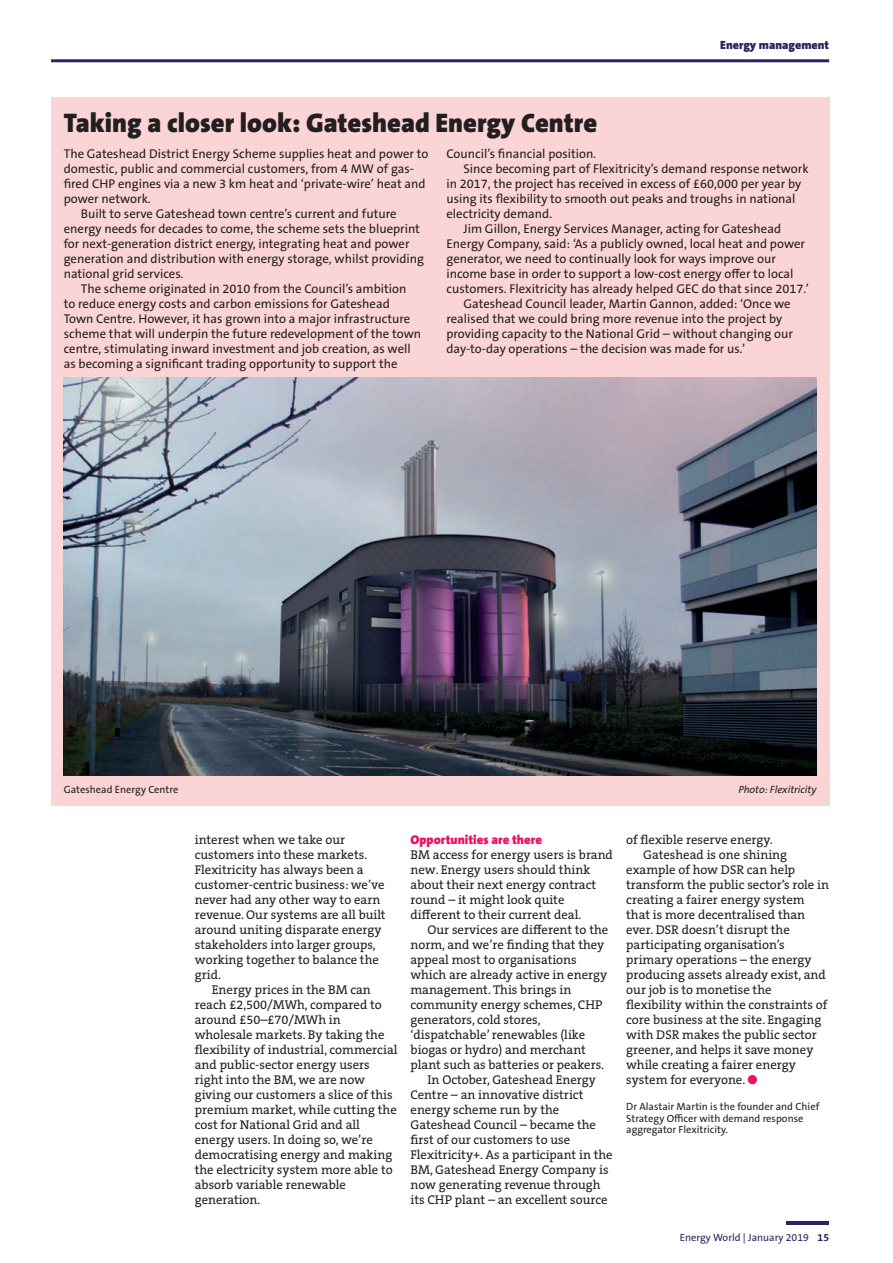
<style>
.page{position:relative;width:893px;height:1263px;background:#fff}
.page>*{position:absolute;margin:0;border:0;box-sizing:border-box;transform-origin:0 0}
.t1{font:900 27px "The Sans B W9";color:#231f20}
.t2{font:12.75px/15px "The Serif B W5 Plain";color:#231f20}
.t3{font:12.75px "The Sans B W5 Plain";color:#231f20}
.t4{font:900 12.75px "The Sans B W9";color:#ec1163}
.t5{font:900 12px "The Sans B W9";color:#282562}
.t6{font:10.5px/11.2px "The Sans B W5 Plain";color:#231f20}
.t7{font:10.5px "The Sans B W5 Plain";color:#282562}
.t8{font:italic 10.5px "The Sans B W5 Plain";color:#231f20}
.s1{color:#ec1163}
.s2{font-family:"The Sans B W7";font-weight:700}
</style>
<div class="page">
<hr style="left:51px;top:59px;width:778px;height:3px;background:#282562">
<hr style="left:787px;top:1221px;width:42px;height:4px;background:#282562">
<div style="left:51px;top:98px;width:778px;height:708px;background:#fbd4d5"></div>
<img style="left:64px;top:377px;width:752px;height:398px">
<p class="t5" style="left:720px;top:37px;width:110px">Energy management</p>
<h1 class="t1" style="left:64px;top:105px;width:535px">Taking a closer look: Gateshead Energy Centre</h1>
<p class="t3" style="left:64px;top:145px;width:366px">The Gateshead District Energy Scheme supplies heat and power to</p>
<p class="t3" style="left:64px;top:160px;width:352px">domestic, public and commercial customers, from 4 MW of gas-</p>
<p class="t3" style="left:64px;top:175px;width:363px">fired CHP engines via a new 3 km heat and ‘private-wire’ heat and</p>
<p class="t3" style="left:64px;top:190px;width:88px">power network.</p>
<p class="t3" style="left:81px;top:205px;width:317px">Built to serve Gateshead town centre’s current and future</p>
<p class="t3" style="left:64px;top:220px;width:358px">energy needs for decades to come, the scheme sets the blueprint</p>
<p class="t3" style="left:64px;top:235px;width:347px">for next-generation district energy, integrating heat and power</p>
<p class="t3" style="left:64px;top:250px;width:362px">generation and distribution with energy storage, whilst providing</p>
<p class="t3" style="left:64px;top:265px;width:121px">national grid services.</p>
<p class="t3" style="left:81px;top:280px;width:327px">The scheme originated in 2010 from the Council’s ambition</p>
<p class="t3" style="left:64px;top:295px;width:328px">to reduce energy costs and carbon emissions for Gateshead</p>
<p class="t3" style="left:64px;top:310px;width:348px">Town Centre. However, it has grown into a major infrastructure</p>
<p class="t3" style="left:64px;top:325px;width:359px">scheme that will underpin the future redevelopment of the town</p>
<p class="t3" style="left:64px;top:340px;width:349px">centre, stimulating inward investment and job creation, as well</p>
<p class="t3" style="left:64px;top:355px;width:335px">as becoming a significant trading opportunity to support the</p>
<p class="t3" style="left:446px;top:145px;width:151px">Council’s financial position.</p>
<p class="t3" style="left:463px;top:160px;width:347px">Since becoming part of Flexitricity’s demand response network</p>
<p class="t3" style="left:446px;top:175px;width:356px">in 2017, the project has received in excess of £60,000 per year by</p>
<p class="t3" style="left:446px;top:190px;width:351px">using its flexibility to smooth out peaks and troughs in national</p>
<p class="t3" style="left:446px;top:205px;width:107px">electricity demand.</p>
<p class="t3" style="left:463px;top:220px;width:319px">Jim Gillon, Energy Services Manager, acting for Gateshead</p>
<p class="t3" style="left:446px;top:235px;width:360px">Energy Company, said: ‘As a publicly owned, local heat and power</p>
<p class="t3" style="left:446px;top:250px;width:331px">generator, we need to continually look for ways improve our</p>
<p class="t3" style="left:446px;top:265px;width:349px">income base in order to support a low-cost energy offer to local</p>
<p class="t3" style="left:446px;top:280px;width:364px">customers. Flexitricity has already helped GEC do that since 2017.’</p>
<p class="t3" style="left:463px;top:295px;width:329px">Gateshead Council leader, Martin Gannon, added: ‘Once we</p>
<p class="t3" style="left:446px;top:310px;width:337px">realised that we could bring more revenue into the project by</p>
<p class="t3" style="left:446px;top:325px;width:348px">providing capacity to the National Grid – without changing our</p>
<p class="t3" style="left:446px;top:340px;width:300px">day-to-day operations – the decision was made for us.’</p>
<p class="t6" style="left:64px;top:784px;width:116px">Gateshead Energy Centre</p>
<p class="t8" style="left:738px;top:783px;width:80px">Photo: Flexitricity</p>
<p class="t2" style="left:195px;top:832px;width:192px">interest when we take our customers into these markets.<br>Flexitricity has always been a customer-centric business: we’ve never had any other way to earn revenue. Our systems are all built around uniting disparate energy stakeholders into larger groups, working together to balance the grid.</p>
<p class="t2" style="left:195px;top:982px;width:204px;text-indent:17px">Energy prices in the BM can reach £2,500/MWh, compared to around £50–£70/MWh in wholesale markets. By taking the flexibility of industrial, commercial and public-sector energy users right into the BM, we are now giving our customers a slice of this premium market, while cutting the cost for National Grid and all energy users. In doing so, we’re democratising energy and making the electricity system more able to absorb variable renewable generation.</p>
<p class="t4" style="left:411px;top:831px;width:133px">Opportunities are there</p>
<p class="t2" style="left:411px;top:847px;width:204px">BM access for energy users is brand new. Energy users should think about their next energy contract round – it might look quite different to their current deal.</p>
<p class="t2" style="left:428px;top:922px;width:182px">Our services are different to the</p>
<p class="t2" style="left:411px;top:937px;width:195px">norm, and we’re finding that they</p>
<p class="t2" style="left:411px;top:952px;width:168px">appeal most to organisations</p>
<p class="t2" style="left:411px;top:967px;width:198px">which are already active in energy</p>
<p class="t2" style="left:411px;top:982px;width:162px">management. This brings in</p>
<p class="t2" style="left:411px;top:997px;width:193px">community energy schemes, CHP</p>
<p class="t2" style="left:411px;top:1012px;width:132px">generators, cold stores,</p>
<p class="t2" style="left:411px;top:1027px;width:176px">‘dispatchable’ renewables (like</p>
<p class="t2" style="left:411px;top:1042px;width:177px">biogas or hydro) and merchant</p>
<p class="t2" style="left:411px;top:1057px;width:195px">plant such as batteries or peakers.</p>
<p class="t2" style="left:428px;top:1072px;width:170px">In October, Gateshead Energy</p>
<p class="t2" style="left:411px;top:1087px;width:174px">Centre – an innovative district</p>
<p class="t2" style="left:411px;top:1102px;width:150px">energy scheme run by the</p>
<p class="t2" style="left:411px;top:1117px;width:187px">Gateshead Council – became the</p>
<p class="t2" style="left:411px;top:1132px;width:161px">first of our customers to use</p>
<p class="t2" style="left:411px;top:1147px;width:204px">Flexitricity+. As a participant in the</p>
<p class="t2" style="left:411px;top:1162px;width:200px">BM, Gateshead Energy Company is</p>
<p class="t2" style="left:411px;top:1177px;width:191px">now generating revenue through</p>
<p class="t2" style="left:411px;top:1192px;width:199px">its CHP plant – an excellent source</p>
<p class="t2" style="left:626px;top:832px;width:148px">of flexible reserve energy.</p>
<p class="t2" style="left:643px;top:847px;width:145px">Gateshead is one shining</p>
<p class="t2" style="left:626px;top:862px;width:170px">example of how DSR can help</p>
<p class="t2" style="left:626px;top:877px;width:204px">transform the public sector’s role in</p>
<p class="t2" style="left:626px;top:892px;width:180px">creating a fairer energy system</p>
<p class="t2" style="left:626px;top:907px;width:180px">that is more decentralised than</p>
<p class="t2" style="left:626px;top:922px;width:165px">ever. DSR doesn’t disrupt the</p>
<p class="t2" style="left:626px;top:937px;width:160px">participating organisation’s</p>
<p class="t2" style="left:626px;top:952px;width:187px">primary operations – the energy</p>
<p class="t2" style="left:626px;top:967px;width:201px">producing assets already exist, and</p>
<p class="t2" style="left:626px;top:982px;width:147px">our job is to monetise the</p>
<p class="t2" style="left:626px;top:997px;width:203px">flexibility within the constraints of</p>
<p class="t2" style="left:626px;top:1012px;width:197px">core business at the site. Engaging</p>
<p class="t2" style="left:626px;top:1027px;width:192px">with DSR makes the public sector</p>
<p class="t2" style="left:626px;top:1042px;width:189px">greener, and helps it save money</p>
<p class="t2" style="left:626px;top:1057px;width:171px">while creating a fairer energy</p>
<p class="t2" style="left:626px;top:1072px;width:133px">system for everyone. <span class="s1">●</span></p>
<p class="t6" style="left:626px;top:1101px;width:195px">Dr Alastair Martin is the founder and Chief<br>Strategy Officer with demand response aggregator Flexitricity.</p>
<p class="t7" style="left:680px;top:1230px;width:151px">Energy World | January 2019 <span class="s2">15</span></p>
</div>
